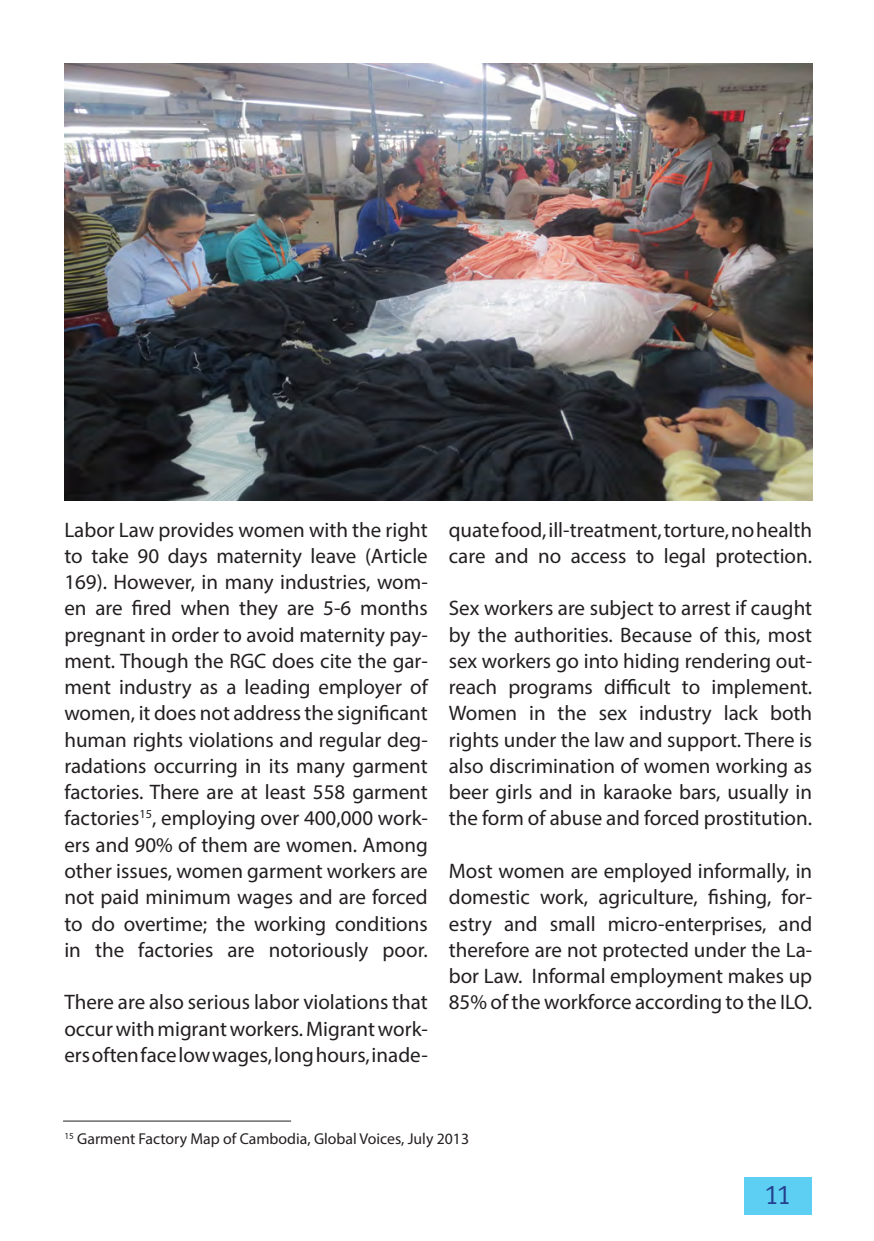
<style>
.page{position:relative;width:874px;height:1241px;background:#fff}
.page>*{position:absolute;margin:0;border:0;box-sizing:border-box;transform-origin:0 0}
.t1{font:28px "Officina Serif ITCTT Book";color:#253f8e}
.t2{font:21px/26.2px "Myriad Pro";color:#231f20;text-align:justify}
.t3{font:15.75px "Myriad Pro";color:#231f20}
</style>
<div class="page">
<hr style="left:63px;top:1120px;width:228px;height:1px;background:#231f20">
<div style="left:743px;top:1177px;width:67px;height:37px;background:#5dcff2"></div>
<img style="left:64px;top:63px;width:747px;height:438px">
<p class="t2" style="left:64px;top:516px;width:365px">Labor Law provides women with the right to take 90 days maternity leave (Article 169). However, in many industries, wom&shy;en are fired when they are 5-6 months pregnant in order to avoid maternity pay&shy;ment. Though the RGC does cite the gar&shy;ment industry as a leading employer of women, it does not address the significant human rights violations and regular deg&shy;radations occurring in its many garment factories. There are at least 558 garment factories<sup>15</sup>, employing over 400,000 work&shy;ers and 90% of them are women. Among other issues, women garment workers are not paid minimum wages and are forced to do overtime; the working conditions in the factories are notoriously poor.</p>
<p class="t2" style="left:64px;top:988px;width:365px">There are also serious labor violations that occur with migrant workers. Migrant work&shy;ers often face low wages, long hours, inade-</p>
<p class="t2" style="left:448px;top:516px;width:365px">quate food, ill-treatment, torture, no health care and no access to legal protection.</p>
<p class="t2" style="left:448px;top:594px;width:365px">Sex workers are subject to arrest if caught by the authorities. Because of this, most sex workers go into hiding rendering out&shy;reach programs difficult to implement.<br>Women in the sex industry lack both rights under the law and support. There is also discrimination of women working as beer girls and in karaoke bars, usually in the form of abuse and forced prostitution.</p>
<p class="t2" style="left:448px;top:857px;width:365px">Most women are employed informally, in domestic work, agriculture, fishing, for&shy;estry and small micro-enterprises, and therefore are not protected under the La&shy;bor Law. Informal employment makes up 85% of the workforce according to the ILO.</p>
<p class="t3" style="left:64px;top:1128px;width:406px"><sup>15</sup> Garment Factory Map of Cambodia, Global Voices, July 2013</p>
<p class="t1" style="left:764px;top:1177px;width:28px">11</p>
</div>
